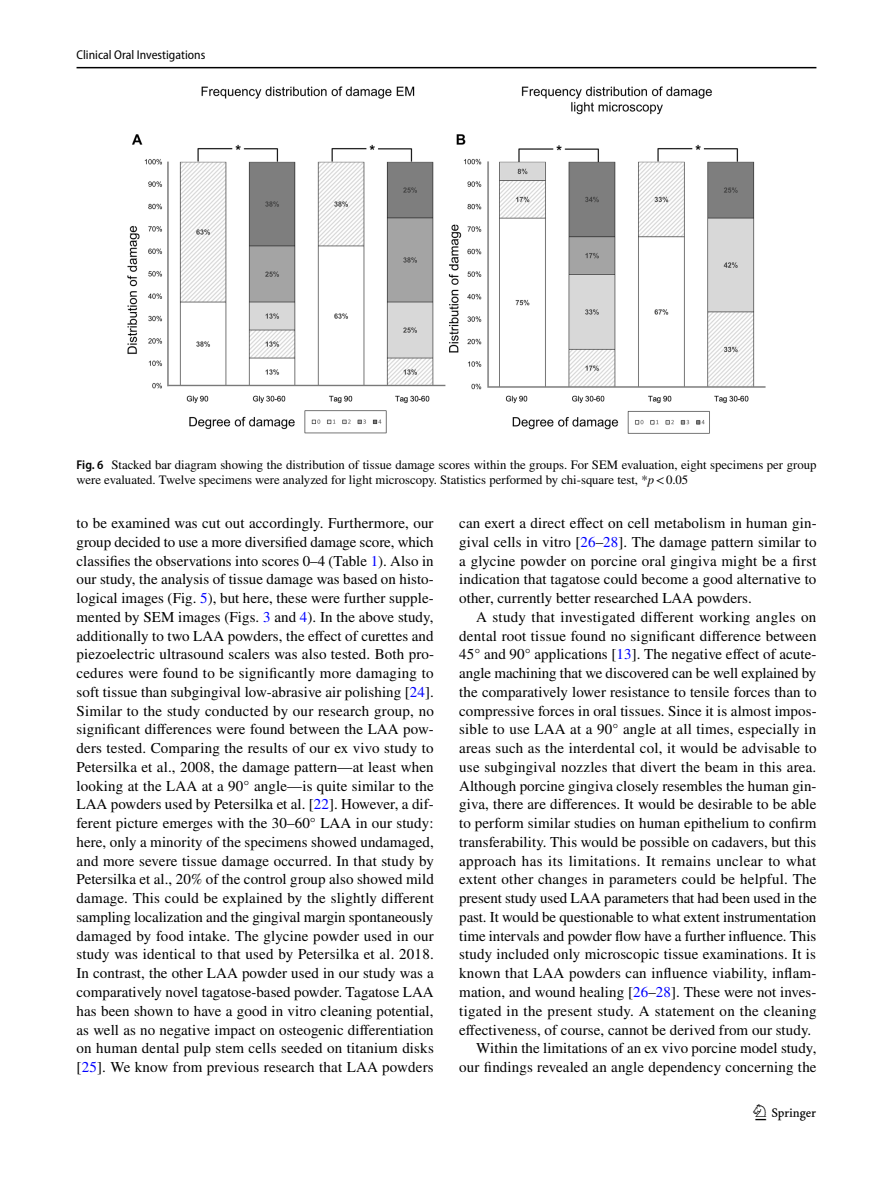
<style>
.page{position:relative;width:893px;height:1187px;background:#fff}
.page>*{position:absolute;margin:0;border:0;box-sizing:border-box;transform-origin:0 0}
.t1{font:22.5px "Springnew Regular 3";color:#000}
.t2{font:15px/18.8px "STIX";letter-spacing:.005em;color:#000;text-align:justify}
.t3{font:15px "STIX";letter-spacing:.025em;color:#000}
.t4{font:12.75px/15px "STIX";color:#000}
.t5{font:semi-condensed 12.75px "Myriad Pro";color:#000}
.s1{font-family:"Myriad Pro";font-weight:600;font-stretch:semi-condensed}
.s2{font-style:italic}
.s3{color:#00f}
</style>
<div class="page">
<hr style="left:77px;top:67px;width:739px;height:1px;background:#000">
<img style="left:128px;top:87px;width:637px;height:346px">
<p class="t5" style="left:77px;top:48px;width:130px">Clinical Oral Investigations</p>
<p class="t4" style="left:77px;top:458px;width:741px"><span class="s1">Fig. 6</span> Stacked bar diagram showing the distribution of tissue damage scores within the groups. For SEM evaluation, eight specimens per group were evaluated. Twelve specimens were analyzed for light microscopy. Statistics performed by chi-square test, *<span class="s2">p</span>&lt;0.05</p>
<p class="t2" style="left:77px;top:514px;width:359px">to be examined was cut out accordingly. Furthermore, our group decided to use a more diversified damage score, which classifies the observations into scores 0–4 (Table <span class="s3">1</span>). Also in our study, the analysis of tissue damage was based on histo&shy;logical images (Fig. <span class="s3">5</span>), but here, these were further supple&shy;mented by SEM images (Figs. <span class="s3">3</span> and <span class="s3">4</span>). In the above study, additionally to two LAA powders, the effect of curettes and piezoelectric ultrasound scalers was also tested. Both pro&shy;cedures were found to be significantly more damaging to soft tissue than subgingival low-abrasive air polishing [<span class="s3">24</span>].<br>Similar to the study conducted by our research group, no significant differences were found between the LAA pow&shy;ders tested. Comparing the results of our ex vivo study to Petersilka et al., 2008, the damage pattern—at least when looking at the LAA at a 90° angle—is quite similar to the LAA powders used by Petersilka et al. [<span class="s3">22</span>]. However, a dif&shy;ferent picture emerges with the 30–60° LAA in our study: here, only a minority of the specimens showed undamaged, and more severe tissue damage occurred. In that study by Petersilka et al., 20% of the control group also showed mild damage. This could be explained by the slightly different sampling localization and the gingival margin spontaneously damaged by food intake. The glycine powder used in our study was identical to that used by Petersilka et al. 2018.<br>In contrast, the other LAA powder used in our study was a comparatively novel tagatose-based powder. Tagatose LAA has been shown to have a good in vitro cleaning potential, as well as no negative impact on osteogenic differentiation on human dental pulp stem cells seeded on titanium disks [<span class="s3">25</span>]. We know from previous research that LAA powders</p>
<p class="t2" style="left:459px;top:514px;width:359px">can exert a direct effect on cell metabolism in human gin&shy;gival cells in vitro [<span class="s3">26</span>–<span class="s3">28</span>]. The damage pattern similar to a glycine powder on porcine oral gingiva might be a first indication that tagatose could become a good alternative to other, currently better researched LAA powders.</p>
<p class="t2" style="left:476px;top:608px;width:342px">A study that investigated different working angles on</p>
<p class="t2" style="left:459px;top:627px;width:359px">dental root tissue found no significant difference between</p>
<p class="t2" style="left:459px;top:646px;width:359px">45° and 90° applications [<span class="s3">13</span>]. The negative effect of acute-</p>
<p class="t2" style="left:459px;top:664px;width:359px">angle machining that we discovered can be well explained by</p>
<p class="t2" style="left:459px;top:683px;width:359px">the comparatively lower resistance to tensile forces than to</p>
<p class="t2" style="left:459px;top:702px;width:359px">compressive forces in oral tissues. Since it is almost impos-</p>
<p class="t2" style="left:459px;top:721px;width:358px">sible to use LAA at a 90° angle at all times, especially in</p>
<p class="t2" style="left:459px;top:739px;width:359px">areas such as the interdental col, it would be advisable to</p>
<p class="t2" style="left:459px;top:758px;width:359px">use subgingival nozzles that divert the beam in this area.</p>
<p class="t2" style="left:459px;top:777px;width:359px">Although porcine gingiva closely resembles the human gin-</p>
<p class="t2" style="left:459px;top:796px;width:359px">giva, there are differences. It would be desirable to be able</p>
<p class="t2" style="left:459px;top:814px;width:359px">to perform similar studies on human epithelium to confirm</p>
<p class="t2" style="left:459px;top:833px;width:359px">transferability. This would be possible on cadavers, but this</p>
<p class="t3" style="left:459px;top:850px;width:358px">approach has its limitations. It remains unclear to what</p>
<p class="t2" style="left:459px;top:871px;width:359px">extent other changes in parameters could be helpful. The</p>
<p class="t2" style="left:459px;top:889px;width:359px">present study used LAA parameters that had been used in the</p>
<p class="t2" style="left:459px;top:908px;width:359px">past. It would be questionable to what extent instrumentation</p>
<p class="t2" style="left:459px;top:927px;width:358px">time intervals and powder flow have a further influence. This</p>
<p class="t2" style="left:459px;top:946px;width:358px">study included only microscopic tissue examinations. It is</p>
<p class="t2" style="left:459px;top:964px;width:359px">known that LAA powders can influence viability, inflam-</p>
<p class="t2" style="left:459px;top:983px;width:359px">mation, and wound healing [<span class="s3">26</span>–<span class="s3">28</span>]. These were not inves-</p>
<p class="t2" style="left:459px;top:1002px;width:359px">tigated in the present study. A statement on the cleaning</p>
<p class="t2" style="left:459px;top:1021px;width:354px">effectiveness, of course, cannot be derived from our study.</p>
<p class="t2" style="left:476px;top:1039px;width:342px">Within the limitations of an ex vivo porcine model study,</p>
<p class="t2" style="left:459px;top:1058px;width:359px">our findings revealed an angle dependency concerning the</p>
<h1 class="t1" style="left:755px;top:1104px;width:62px">1 3</h1>
</div>
